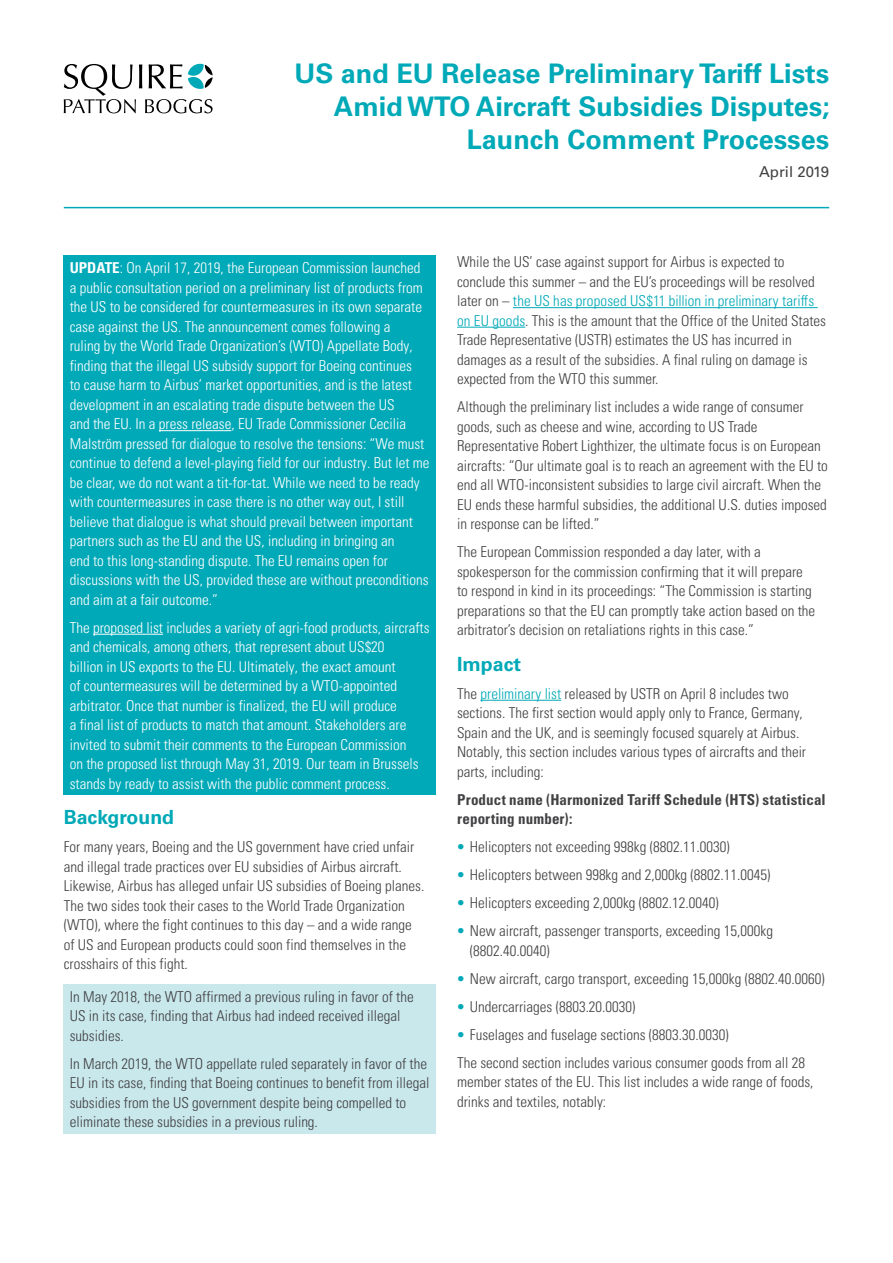
<style>
.page{position:relative;width:893px;height:1263px;background:#fff}
.page>*{position:absolute;margin:0;border:0;box-sizing:border-box;transform-origin:0 0}
.t1{font:700 27px/33px "Univers LTCYR 65";color:#00a9b7;text-align:right}
.Body_Main_Heading{font:700 19.5px "Univers LTCYR 65";color:#00a9b7}
.t2{font:15px/19.5px "Univers LTCYR 47 Light Cond";color:#414042}
.t3{font:15px/19.5px "Univers LTCYR 47 Light Cond";color:#fff}
.t4{font:15px/19.5px "Univers LTCYR 67 Bold Cond";letter-spacing:.01em;color:#414042}
.t5{font:15px "Univers LTCYR 55 Roman";color:#414042}
.s1{font-family:"Univers LTCYR 67 Bold Cond"}
.s2{color:#00a9b7}
</style>
<div class="page">
<div style="left:64px;top:255px;width:372px;height:540px;background:#00a9b7"></div>
<hr style="left:159px;top:430px;width:72px;height:1px;background:#fff">
<hr style="left:93px;top:634px;width:70px;height:1px;background:#fff">
<div style="left:64px;top:984px;width:372px;height:149px;background:#c9e8ec"></div>
<hr style="left:513px;top:307px;width:305px;height:1px;background:#00a9b7">
<hr style="left:457px;top:327px;width:68px;height:1px;background:#00a9b7">
<hr style="left:480px;top:700px;width:81px;height:1px;background:#00a9b7">
<hr style="left:64px;top:207px;width:765px;height:1px;background:#00a9b7">
<svg style="left:64px;top:64px;width:149px;height:49px"></svg>
<p class="t1" style="left:294px;top:56px;width:537px">US and EU Release Preliminary Tariff Lists<br>Amid WTO Aircraft Subsidies Disputes;<br>Launch Comment Processes</p>
<p class="t5" style="left:759px;top:162px;width:72px">April 2019</p>
<p class="t3" style="left:70px;top:257px;width:361px"><span class="s1">UPDATE</span>: On April 17, 2019, the European Commission launched a public consultation period on a preliminary list of products from the US to be considered for countermeasures in its own separate case against the US. The announcement comes following a<br>ruling by the World Trade Organization’s (WTO) Appellate Body, finding that the illegal US subsidy support for Boeing continues<br>to cause harm to Airbus’ market opportunities, and is the latest development in an escalating trade dispute between the US<br>and the EU. In a press release, EU Trade Commissioner Cecilia Malström pressed for dialogue to resolve the tensions: “We must continue to defend a level-playing field for our industry. But let me be clear, we do not want a tit-for-tat. While we need to be ready with countermeasures in case there is no other way out, I still believe that dialogue is what should prevail between important partners such as the EU and the US, including in bringing an<br>end to this long-standing dispute. The EU remains open for discussions with the US, provided these are without preconditions and aim at a fair outcome.”</p>
<p class="t3" style="left:70px;top:617px;width:361px">The proposed list includes a variety of agri-food products, aircrafts and chemicals, among others, that represent about US$20<br>billion in US exports to the EU. Ultimately, the exact amount<br>of countermeasures will be determined by a WTO-appointed arbitrator. Once that number is finalized, the EU will produce<br>a final list of products to match that amount. Stakeholders are invited to submit their comments to the European Commission<br>on the proposed list through May 31, 2019. Our team in Brussels stands by ready to assist with the public comment process.</p>
<p class="Body_Main_Heading" style="left:64px;top:804px;width:112px">Background</p>
<p class="t2" style="left:64px;top:836px;width:362px">For many years, Boeing and the US government have cried unfair and illegal trade practices over EU subsidies of Airbus aircraft.<br>Likewise, Airbus has alleged unfair US subsidies of Boeing planes.<br>The two sides took their cases to the World Trade Organization (WTO), where the fight continues to this day – and a wide range of US and European products could soon find themselves in the crosshairs of this fight.</p>
<p class="t2" style="left:70px;top:986px;width:345px">In May 2018, the WTO affirmed a previous ruling in favor of the<br>US in its case, finding that Airbus had indeed received illegal subsidies.</p>
<p class="t2" style="left:70px;top:1053px;width:361px">In March 2019, the WTO appellate ruled separately in favor of the EU in its case, finding that Boeing continues to benefit from illegal subsidies from the US government despite being compelled to eliminate these subsidies in a previous ruling.</p>
<p class="t2" style="left:457px;top:251px;width:370px">While the US’ case against support for Airbus is expected to conclude this summer – and the EU’s proceedings will be resolved later on – <span class="s2">the US has proposed US$11 billion in preliminary tariffs on EU goods</span>. This is the amount that the Office of the United States Trade Representative (USTR) estimates the US has incurred in damages as a result of the subsidies. A final ruling on damage is expected from the WTO this summer.</p>
<p class="t2" style="left:457px;top:396px;width:372px">Although the preliminary list includes a wide range of consumer goods, such as cheese and wine, according to US Trade Representative Robert Lighthizer, the ultimate focus is on European aircrafts: “Our ultimate goal is to reach an agreement with the EU to end all WTO-inconsistent subsidies to large civil aircraft. When the EU ends these harmful subsidies, the additional U.S. duties imposed in response can be lifted.”</p>
<p class="t2" style="left:457px;top:541px;width:360px">The European Commission responded a day later, with a spokesperson for the commission confirming that it will prepare to respond in kind in its proceedings: “The Commission is starting preparations so that the EU can promptly take action based on the arbitrator’s decision on retaliations rights in this case.”</p>
<p class="Body_Main_Heading" style="left:457px;top:650px;width:65px">Impact</p>
<p class="t2" style="left:457px;top:683px;width:351px">The <span class="s2">preliminary list</span> released by USTR on April 8 includes two sections. The first section would apply only to France, Germany, Spain and the UK, and is seemingly focused squarely at Airbus.<br>Notably, this section includes various types of aircrafts and their parts, including:</p>
<p class="t4" style="left:457px;top:789px;width:370px">Product name (Harmonized Tariff Schedule (HTS) statistical reporting number):</p>
<p class="t2" style="left:457px;top:836px;width:274px"><span class="s2">•</span> Helicopters not exceeding 998kg (8802.11.0030)</p>
<p class="t2" style="left:457px;top:864px;width:315px"><span class="s2">•</span> Helicopters between 998kg and 2,000kg (8802.11.0045)</p>
<p class="t2" style="left:457px;top:892px;width:263px"><span class="s2">•</span> Helicopters exceeding 2,000kg (8802.12.0040)</p>
<p class="t2" style="left:470px;top:920px;width:305px;text-indent:-13px"><span class="s2">•</span> New aircraft, passenger transports, exceeding 15,000kg (8802.40.0040)</p>
<p class="t2" style="left:457px;top:968px;width:369px"><span class="s2">•</span> New aircraft, cargo transport, exceeding 15,000kg (8802.40.0060)</p>
<p class="t2" style="left:457px;top:996px;width:180px"><span class="s2">•</span> Undercarriages (8803.20.0030)</p>
<p class="t2" style="left:457px;top:1024px;width:273px"><span class="s2">•</span> Fuselages and fuselage sections (8803.30.0030)</p>
<p class="t2" style="left:457px;top:1052px;width:358px">The second section includes various consumer goods from all 28 member states of the EU. This list includes a wide range of foods, drinks and textiles, notably:</p>
</div>
